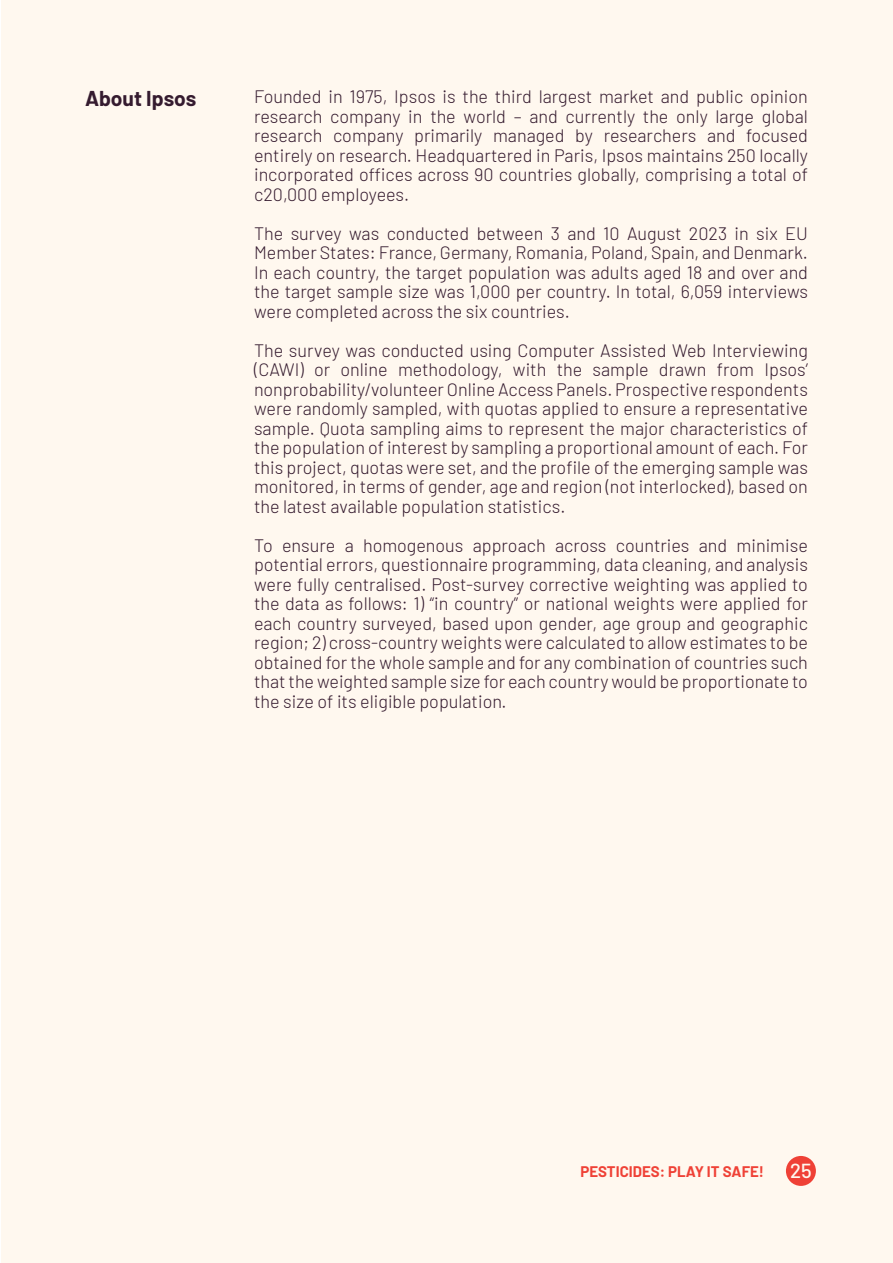
<style>
.page{position:relative;width:893px;height:1263px;background:#fff}
.page>*{position:absolute;margin:0;border:0;box-sizing:border-box;transform-origin:0 0}
.t1{font:700 21px "Barlow";color:#351b2f}
.t2{font:500 20.25px "Barlow";color:#fff8ef}
.t3{font:300 18px/19.5px "Barlow";color:#351b2f;text-align:justify}
.t4{font:700 15px "Barlow";color:#ef4136}
</style>
<div class="page">
<div style="left:1px;top:0;width:891px;height:1263px;background:#fff8ef"></div>
<div style="left:786px;top:1156px;width:30px;height:30px;background:#ef4136;border-radius:50%"></div>
<p class="t1" style="left:85px;top:83px;width:113px">About Ipsos</p>
<p class="t3" style="left:254px;top:85px;width:555px">Founded in 1975, Ipsos is the third largest market and public opinion research company in the world – and currently the only large global research company primarily managed by researchers and focused entirely on research. Headquartered in Paris, Ipsos maintains 250 locally incorporated offices across 90 countries globally, comprising a total of c20,000 employees.</p>
<p class="t3" style="left:254px;top:222px;width:555px">The survey was conducted between 3 and 10 August 2023 in six EU Member States: France, Germany, Romania, Poland, Spain, and Denmark.<br>In each country, the target population was adults aged 18 and over and the target sample size was 1,000 per country. In total, 6,059 interviews were completed across the six countries.</p>
<p class="t3" style="left:254px;top:339px;width:555px">The survey was conducted using Computer Assisted Web Interviewing (CAWI) or online methodology, with the sample drawn from Ipsos’ nonprobability/volunteer Online Access Panels. Prospective respondents were randomly sampled, with quotas applied to ensure a representative sample. Quota sampling aims to represent the major characteristics of the population of interest by sampling a proportional amount of each. For this project, quotas were set, and the profile of the emerging sample was monitored, in terms of gender, age and region (not interlocked), based on the latest available population statistics.</p>
<p class="t3" style="left:254px;top:534px;width:555px">To ensure a homogenous approach across countries and minimise potential errors, questionnaire programming, data cleaning, and analysis were fully centralised. Post-survey corrective weighting was applied to the data as follows: 1) “in country” or national weights were applied for each country surveyed, based upon gender, age group and geographic region; 2) cross-country weights were calculated to allow estimates to be obtained for the whole sample and for any combination of countries such that the weighted sample size for each country would be proportionate to the size of its eligible population.</p>
<p class="t4" style="left:580px;top:1161px;width:185px">PESTICIDES: PLAY IT SAFE!</p>
<p class="t2" style="left:790px;top:1156px;width:23px">25</p>
</div>
